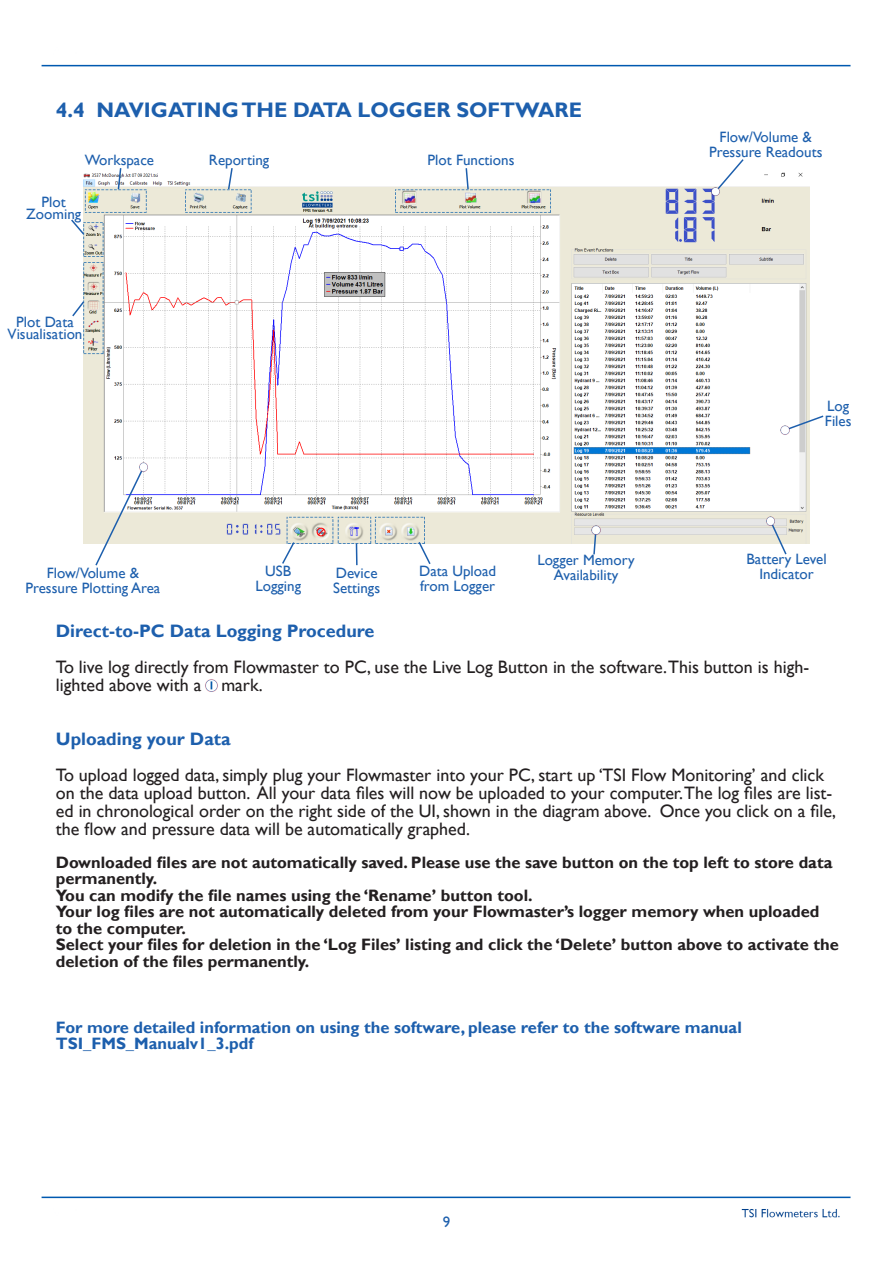
<style>
.page{position:relative;width:893px;height:1263px;background:#fff}
.page>*{position:absolute;margin:0;border:0;box-sizing:border-box;transform-origin:0 0}
.t1{font:700 21px "Gill Sans";color:#1d5fad}
.t2{font:18px/18px "Gill Sans";color:#231f20}
.t3{font:700 18px "Gill Sans";color:#1d5fad}
.t4{font:700 16.5px/16.5px "Gill Sans";color:#231f20}
.t5{font:700 16.5px "Gill Sans";color:#1d5fad}
.t6{font:15px "Gill Sans";color:#1d5fad}
</style>
<div class="page">
<img style="left:41px;top:64px;width:810px;height:3px">
<img style="left:41px;top:1196px;width:810px;height:22px">
<img style="left:205px;top:679px;width:13px;height:13px">
<img style="left:84px;top:172px;width:725px;height:372px">
<svg style="left:281px;top:540px;width:15px;height:24px"></svg>
<hr style="left:356px;top:544px;width:2px;height:21px;background:#1d5fad">
<svg style="left:417px;top:540px;width:15px;height:24px"></svg>
<svg style="left:465px;top:168px;width:5px;height:23px"></svg>
<svg style="left:227px;top:168px;width:7px;height:23px"></svg>
<svg style="left:117px;top:168px;width:5px;height:23px"></svg>
<svg style="left:71px;top:218px;width:15px;height:18px"></svg>
<svg style="left:72px;top:300px;width:14px;height:18px"></svg>
<svg style="left:764px;top:515px;width:24px;height:40px"></svg>
<svg style="left:778px;top:414px;width:46px;height:22px"></svg>
<svg style="left:709px;top:159px;width:36px;height:39px"></svg>
<svg style="left:94px;top:461px;width:56px;height:105px"></svg>
<svg style="left:590px;top:524px;width:12px;height:31px"></svg>
<p class="t1" style="left:56px;top:97px;width:528px">4.4 NAVIGATING THE DATA LOGGER SOFTWARE</p>
<p class="t6" style="left:85px;top:151px;width:71px">Workspace</p>
<p class="t6" style="left:209px;top:151px;width:62px">Reporting</p>
<p class="t6" style="left:428px;top:151px;width:88px">Plot Functions</p>
<p class="t6" style="left:42px;top:194px;width:26px">Plot</p>
<p class="t6" style="left:26px;top:206px;width:57px">Zooming</p>
<p class="t6" style="left:16px;top:313px;width:59px">Plot Data</p>
<p class="t6" style="left:8px;top:325px;width:76px">Visualisation</p>
<p class="t6" style="left:47px;top:564px;width:94px">Flow/Volume &amp;</p>
<p class="t6" style="left:25px;top:579px;width:136px">Pressure Plotting Area</p>
<p class="t6" style="left:265px;top:562px;width:27px">USB</p>
<p class="t6" style="left:255px;top:577px;width:47px">Logging</p>
<p class="t6" style="left:336px;top:564px;width:43px">Device</p>
<p class="t6" style="left:333px;top:579px;width:49px">Settings</p>
<p class="t6" style="left:419px;top:562px;width:78px">Data Upload</p>
<p class="t6" style="left:420px;top:577px;width:76px">from Logger</p>
<p class="t6" style="left:537px;top:551px;width:99px">Logger Memory</p>
<p class="t6" style="left:554px;top:566px;width:66px">Availability</p>
<p class="t6" style="left:720px;top:129px;width:94px">Flow/Volume &amp;</p>
<p class="t6" style="left:709px;top:144px;width:115px">Pressure Readouts</p>
<p class="t6" style="left:827px;top:397px;width:24px">Log</p>
<p class="t6" style="left:825px;top:412px;width:28px">Files</p>
<p class="t6" style="left:746px;top:550px;width:82px">Battery Level</p>
<p class="t6" style="left:759px;top:565px;width:56px">Indicator</p>
<p class="t3" style="left:56px;top:620px;width:320px">Direct-to-PC Data Logging Procedure</p>
<p class="t2" style="left:56px;top:658px;width:755px">To live log directly from Flowmaster to PC, use the Live Log Button in the software.This button is high&shy;lighted above with a mark.</p>
<p class="t3" style="left:56px;top:728px;width:176px">Uploading your Data</p>
<p class="t2" style="left:56px;top:766px;width:782px">To upload logged data, simply plug your Flowmaster into your PC, start up ‘TSI Flow Monitoring’ and click on the data upload button. All your data files will now be uploaded to your computer.The log files are list&shy;ed in chronological order on the right side of the UI, shown in the diagram above. Once you click on a file, the flow and pressure data will be automatically graphed.</p>
<p class="t4" style="left:56px;top:854px;width:778px">Downloaded files are not automatically saved. Please use the save button on the top left to store data permanently.</p>
<p class="t4" style="left:56px;top:887px;width:478px">You can modify the file names using the ‘Rename’ button tool.</p>
<p class="t4" style="left:56px;top:904px;width:765px">Your log files are not automatically deleted from your Flowmaster’s logger memory when uploaded to the computer.</p>
<p class="t4" style="left:56px;top:937px;width:785px">Select your files for deletion in the ‘Log Files’ listing and click the ‘Delete’ button above to activate the deletion of the files permanently.</p>
<p class="t5" style="left:56px;top:1017px;width:687px">For more detailed information on using the software, please refer to the software manual</p>
<p class="t5" style="left:56px;top:1033px;width:199px">TSI_FMS_Manualv1_3.pdf</p>
<p class="t6" style="left:443px;top:1213px;width:9px">9</p>
</div>
